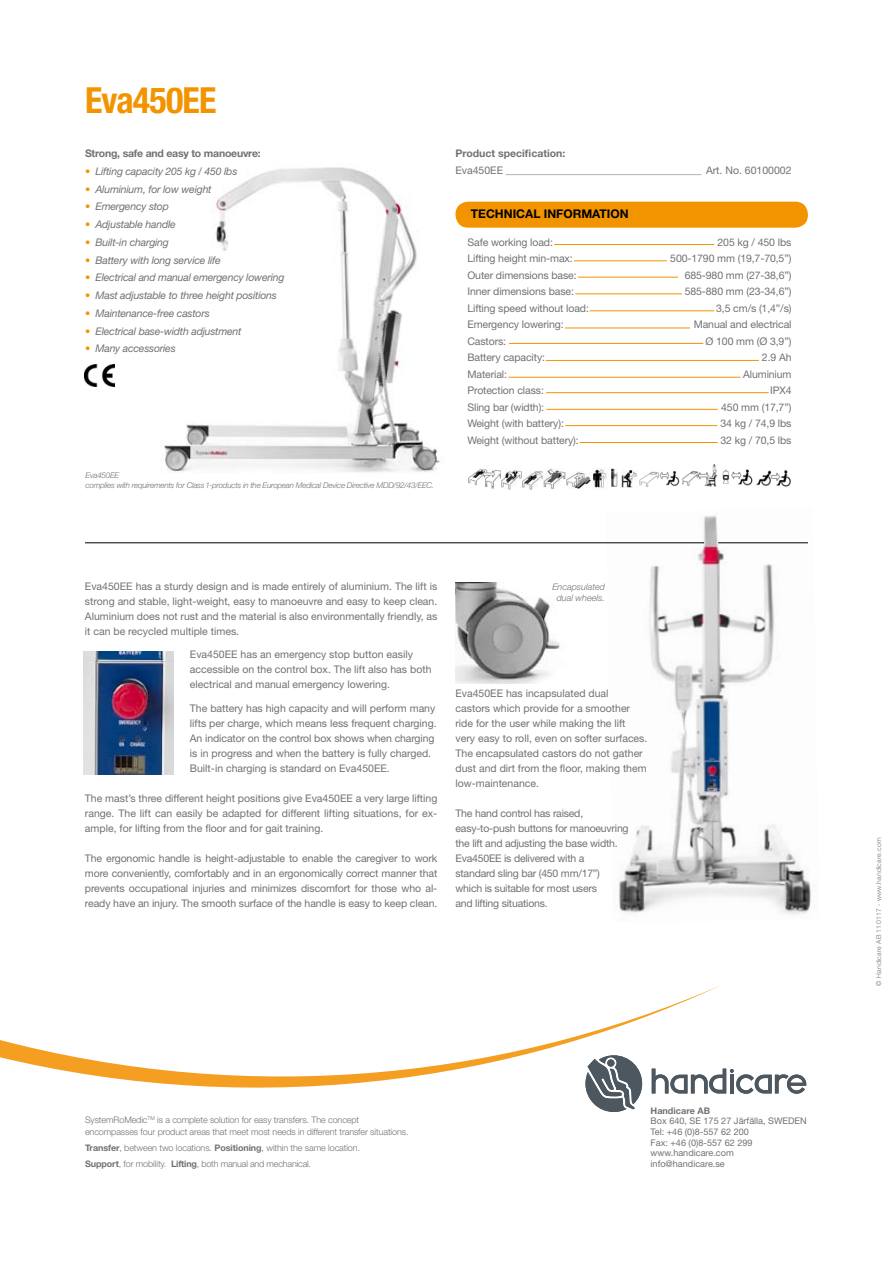
<style>
.page{position:relative;width:893px;height:1263px;background:#fff}
.page>*{position:absolute;margin:0;border:0;box-sizing:border-box;transform-origin:0 0}
.t1{font:700 condensed 36px "Helvetica Neue";letter-spacing:-.02em;color:#f29400}
.t2{font:700 12px "Helvetica Neue";color:#000}
.t3{font:10.5px/15px "Helvetica Neue";letter-spacing:-.01em;color:#707173}
.t4{font:italic 10.5px "Helvetica Neue";letter-spacing:-.02em;color:#707173}
.t5{font:700 10.5px "Helvetica Neue";letter-spacing:-.02em;color:#707173}
.t6{font:700 10.5px "Helvetica Neue";color:#707173}
.t7{font:9.15px/10.6px "Helvetica Neue";color:#707173}
.t8{font:700 9.15px "Helvetica Neue";color:#707173}
.t9{font:300 9px/12px "Helvetica Neue";letter-spacing:-.01em;color:#707173}
.t10{font:italic 300 9px/10.8px "Helvetica Neue";color:#707173;text-align:center}
.t11{font:italic 300 7.95px/9.6px "Helvetica Neue";letter-spacing:-.025em;color:#707173}
.t12{font:300 6.75px "Helvetica Neue";letter-spacing:.04em;color:#707173}
.s1{color:#f29400}
.s2{font-weight:700}
</style>
<div class="page">
<div style="left:455px;top:202px;width:353px;height:26px;background:#f29400;border-radius:13px"></div>
<img style="left:682px;top:464px;width:36px;height:23px">
<img style="left:756px;top:470px;width:35px;height:17px">
<img style="left:639px;top:471px;width:40px;height:16px">
<img style="left:722px;top:470px;width:31px;height:16px">
<img style="left:611px;top:468px;width:6px;height:19px">
<img style="left:621px;top:471px;width:16px;height:16px">
<img style="left:593px;top:469px;width:14px;height:19px">
<img style="left:565px;top:472px;width:26px;height:17px">
<img style="left:503px;top:470px;width:40px;height:20px">
<img style="left:468px;top:469px;width:35px;height:20px">
<img style="left:543px;top:468px;width:22px;height:20px">
<hr style="left:554px;top:244px;width:160px;height:1px;background:#f29400">
<hr style="left:574px;top:260px;width:93px;height:1px;background:#f29400">
<hr style="left:578px;top:277px;width:100px;height:1px;background:#f29400">
<hr style="left:575px;top:293px;width:107px;height:1px;background:#f29400">
<hr style="left:590px;top:310px;width:124px;height:1px;background:#f29400">
<hr style="left:565px;top:328px;width:125px;height:1px;background:#f29400">
<hr style="left:509px;top:343px;width:194px;height:1px;background:#f29400">
<hr style="left:546px;top:360px;width:213px;height:1px;background:#f29400">
<hr style="left:508px;top:377px;width:232px;height:1px;background:#f29400">
<hr style="left:546px;top:392px;width:223px;height:1px;background:#f29400">
<hr style="left:546px;top:409px;width:172px;height:1px;background:#f29400">
<hr style="left:565px;top:425px;width:152px;height:1px;background:#f29400">
<hr style="left:580px;top:442px;width:138px;height:1px;background:#f29400">
<img style="left:84px;top:651px;width:89px;height:124px">
<img style="left:455px;top:582px;width:105px;height:102px">
<img style="left:606px;top:515px;width:205px;height:400px">
<img style="left:164px;top:167px;width:276px;height:306px">
<img style="left:84px;top:365px;width:30px;height:22px">
<hr style="left:85px;top:542px;width:619px;height:1px;background:#000">
<hr style="left:718px;top:542px;width:90px;height:1px;background:#000">
<hr style="left:506px;top:174px;width:196px;height:1px;background:#b1b3b4">
<svg style="left:0;top:985px;width:721px;height:109px"></svg>
<svg style="left:585px;top:1055px;width:57px;height:57px"></svg>
<svg style="left:652px;top:1068px;width:154px;height:26px"></svg>
<h1 class="t1" style="left:85px;top:78px;width:133px">Eva450EE</h1>
<p class="t5" style="left:85px;top:147px;width:177px">Strong, safe and easy to manoeuvre:</p>
<p class="t4" style="left:85px;top:165px;width:154px"><span class="s1">•</span> Lifting capacity 205 kg / 450 lbs</p>
<p class="t4" style="left:85px;top:182px;width:128px"><span class="s1">•</span> Aluminium, for low weight</p>
<p class="t4" style="left:85px;top:200px;width:85px"><span class="s1">•</span> Emergency stop</p>
<p class="t4" style="left:85px;top:218px;width:92px"><span class="s1">•</span> Adjustable handle</p>
<p class="t4" style="left:85px;top:236px;width:85px"><span class="s1">•</span> Built-in charging</p>
<p class="t4" style="left:85px;top:254px;width:137px"><span class="s1">•</span> Battery with long service life</p>
<p class="t4" style="left:85px;top:271px;width:201px"><span class="s1">•</span> Electrical and manual emergency lowering</p>
<p class="t4" style="left:85px;top:289px;width:193px"><span class="s1">•</span> Mast adjustable to three height positions</p>
<p class="t4" style="left:85px;top:307px;width:126px"><span class="s1">•</span> Maintenance-free castors</p>
<p class="t4" style="left:85px;top:325px;width:158px"><span class="s1">•</span> Electrical base-width adjustment</p>
<p class="t4" style="left:85px;top:342px;width:92px"><span class="s1">•</span> Many accessories</p>
<p class="t11" style="left:86px;top:471px;width:350px">Eva450EE<br>complies with requirements for Class 1-products in the European Medical Device Directive MDD/92/43/EEC.</p>
<p class="t6" style="left:455px;top:147px;width:111px">Product specification:</p>
<p class="t3" style="left:455px;top:163px;width:49px">Eva450EE</p>
<p class="t3" style="left:706px;top:163px;width:87px">Art. No. 60100002</p>
<p class="t2" style="left:471px;top:207px;width:159px">TECHNICAL INFORMATION</p>
<p class="t3" style="left:467px;top:234px;width:87px">Safe working load:</p>
<p class="t3" style="left:717px;top:234px;width:75px">205 kg / 450 lbs</p>
<p class="t3" style="left:467px;top:251px;width:107px">Lifting height min-max:</p>
<p class="t3" style="left:670px;top:251px;width:123px">500-1790 mm (19,7-70,5”)</p>
<p class="t3" style="left:467px;top:267px;width:111px">Outer dimensions base:</p>
<p class="t3" style="left:685px;top:267px;width:108px">685-980 mm (27-38,6”)</p>
<p class="t3" style="left:467px;top:284px;width:108px">Inner dimensions base:</p>
<p class="t3" style="left:685px;top:284px;width:108px">585-880 mm (23-34,6”)</p>
<p class="t3" style="left:467px;top:300px;width:123px">Lifting speed without load:</p>
<p class="t3" style="left:716px;top:300px;width:77px">3,5 cm/s (1,4”/s)</p>
<p class="t3" style="left:467px;top:317px;width:98px">Emergency lowering:</p>
<p class="t3" style="left:694px;top:317px;width:99px">Manual and electrical</p>
<p class="t3" style="left:467px;top:333px;width:40px">Castors:</p>
<p class="t3" style="left:706px;top:333px;width:87px">Ø 100 mm (Ø 3,9”)</p>
<p class="t3" style="left:467px;top:350px;width:79px">Battery capacity:</p>
<p class="t3" style="left:762px;top:350px;width:31px">2.9 Ah</p>
<p class="t3" style="left:467px;top:366px;width:41px">Material:</p>
<p class="t3" style="left:743px;top:366px;width:50px">Aluminium</p>
<p class="t3" style="left:467px;top:383px;width:78px">Protection class:</p>
<p class="t3" style="left:770px;top:383px;width:23px">IPX4</p>
<p class="t3" style="left:467px;top:399px;width:78px">Sling bar (width):</p>
<p class="t3" style="left:721px;top:399px;width:72px">450 mm (17,7”)</p>
<p class="t3" style="left:467px;top:416px;width:98px">Weight (with battery):</p>
<p class="t3" style="left:721px;top:416px;width:72px">34 kg / 74,9 lbs</p>
<p class="t3" style="left:467px;top:432px;width:113px">Weight (without battery):</p>
<p class="t3" style="left:721px;top:432px;width:72px">32 kg / 70,5 lbs</p>
<p class="t3" style="left:85px;top:578px;width:354px;text-align:justify">Eva450EE has a sturdy design and is made entirely of aluminium. The lift is strong and stable, light-weight, easy to manoeuvre and easy to keep clean.<br>Aluminium does not rust and the material is also environmentally friendly, as it can be recycled multiple times.</p>
<p class="t3" style="left:190px;top:647px;width:243px">Eva450EE has an emergency stop button easily accessible on the control box. The lift also has both electrical and manual emergency lowering.</p>
<p class="t3" style="left:190px;top:700px;width:248px">The battery has high capacity and will perform many lifts per charge, which means less frequent charging.<br>An indicator on the control box shows when charging is in progress and when the battery is fully charged.<br>Built-in charging is standard on Eva450EE.</p>
<p class="t3" style="left:85px;top:790px;width:354px;text-align:justify">The mast’s three different height positions give Eva450EE a very large lifting range. The lift can easily be adapted for different lifting situations, for ex&shy;ample, for lifting from the floor and for gait training.</p>
<p class="t3" style="left:85px;top:850px;width:354px;text-align:justify">The ergonomic handle is height-adjustable to enable the caregiver to work more conveniently, comfortably and in an ergonomically correct manner that prevents occupational injuries and minimizes discomfort for those who al&shy;ready have an injury. The smooth surface of the handle is easy to keep clean.</p>
<p class="t10" style="left:552px;top:581px;width:54px">Encapsulated dual wheels.</p>
<p class="t3" style="left:455px;top:685px;width:193px">Eva450EE has incapsulated dual<br>castors which provide for a smoother ride for the user while making the lift very easy to roll, even on softer surfaces.<br>The encapsulated castors do not gather dust and dirt from the floor, making them low-maintenance.</p>
<p class="t3" style="left:455px;top:806px;width:175px">The hand control has raised, easy-to-push buttons for manoeuvring the lift and adjusting the base width.<br>Eva450EE is delivered with a<br>standard sling bar (450 mm/17”) which is suitable for most users<br>and lifting situations.</p>
<p class="t9" style="left:85px;top:1113px;width:325px">SystemRoMedic<sup>TM</sup> is a complete solution for easy transfers. The concept encompasses four product areas that meet most needs in different transfer situations.</p>
<p class="t9" style="left:85px;top:1139px;width:277px;line-height:16.2px"><span class="s2">Transfer</span>, between two locations. <span class="s2">Positioning</span>, within the same location.<br><span class="s2">Support</span>, for mobility. <span class="s2">Lifting</span>, both manual and mechanical.</p>
<p class="t8" style="left:651px;top:1105px;width:61px">Handicare AB</p>
<p class="t7" style="left:651px;top:1116px;width:158px">Box 640, SE 175 27 Järfälla, SWEDEN<br>Tel: +46 (0)8-557 62 200<br>Fax: +46 (0)8-557 62 299 www.handicare.com info@handicare.se</p>
<p class="t12" style="left:875px;top:986px;width:150px;rotate:-90deg">© Handicare AB 110117 - www.handicare.com</p>
</div>
